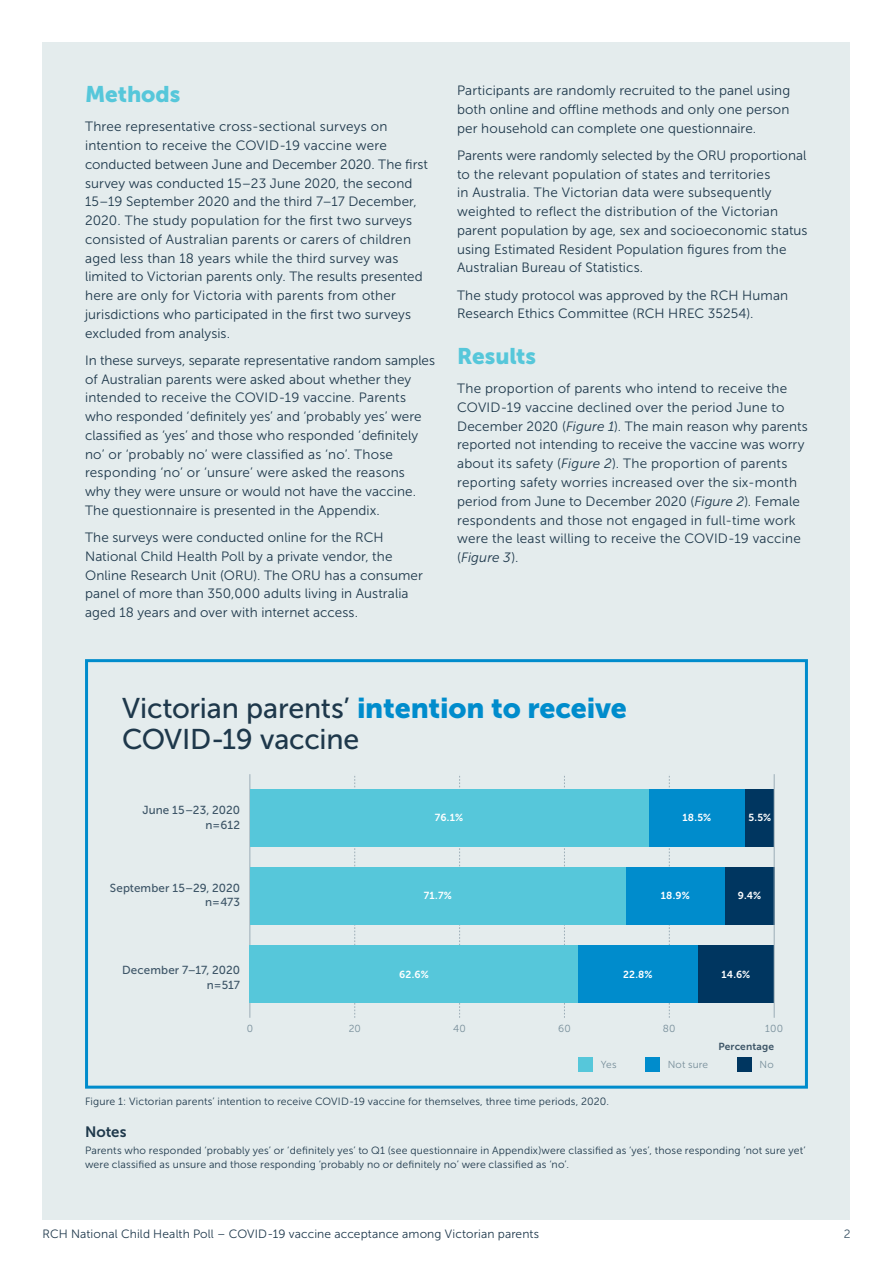
<style>
.page{position:relative;width:893px;height:1263px;background:#fff}
.page>*{position:absolute;margin:0;border:0;box-sizing:border-box;transform-origin:0 0}
.t1{font:28.5px "Museo Sans 900";letter-spacing:-.01em;color:#008ccc}
.t2{font:28.5px "Museo Sans 500";letter-spacing:-.01em;color:#1e384b}
.t3{font:22.5px "Museo Sans 900";letter-spacing:-.005em;color:#56c7da}
.t4{font:15px "Museo Sans 700";color:#1e384b}
.t5{font:13.5px/18.8px "Museo Sans 300";letter-spacing:.01em;color:#1e384b}
.t6{font:12px "Museo Sans 300";letter-spacing:.01em;color:#1e384b}
.t7{font:12px "Museo Sans 300";color:#3d5567}
.t8{font:11.7px/14.5px "Museo Sans 500";letter-spacing:.01em;color:#3d5567;text-align:right}
.t9{font:10.5px/13.5px "Museo Sans 300";letter-spacing:.015em;color:#1e384b}
.t10{font:10.2px "Museo Sans 700";letter-spacing:.015em;color:#fff}
.t11{font:10.2px "Museo Sans 300";letter-spacing:.015em;color:#768d99}
.t12{font:10.2px "Museo Sans 700";letter-spacing:.015em;color:#3d5567}
.s1{font-style:italic}
.s2{font-family:"Museo Sans 500";color:#1e384b}
</style>
<div class="page">
<div style="left:43px;top:43px;width:807px;height:1177px;background:#e4eced"></div>
<div style="left:85px;top:659px;width:723px;height:430px;border:3px solid #008ccc"></div>
<svg style="left:669px;top:776px;width:1px;height:242px"></svg>
<svg style="left:564px;top:776px;width:1px;height:242px"></svg>
<svg style="left:459px;top:776px;width:1px;height:242px"></svg>
<svg style="left:354px;top:776px;width:1px;height:242px"></svg>
<div style="left:578px;top:1058px;width:14px;height:14px;background:#56c7da"></div>
<div style="left:645px;top:1058px;width:14px;height:14px;background:#008ccc"></div>
<div style="left:737px;top:1058px;width:14px;height:14px;background:#003660"></div>
<hr style="left:249px;top:774px;width:1px;height:244px;background:#9cadb7">
<div style="left:698px;top:945px;width:76px;height:58px;background:#003660"></div>
<div style="left:578px;top:945px;width:120px;height:58px;background:#008ccc"></div>
<div style="left:250px;top:945px;width:328px;height:58px;background:#56c7da"></div>
<div style="left:725px;top:867px;width:49px;height:58px;background:#003660"></div>
<div style="left:626px;top:867px;width:99px;height:58px;background:#008ccc"></div>
<div style="left:250px;top:867px;width:376px;height:58px;background:#56c7da"></div>
<div style="left:745px;top:789px;width:29px;height:57px;background:#003660"></div>
<div style="left:648px;top:789px;width:97px;height:57px;background:#008ccc"></div>
<div style="left:250px;top:789px;width:398px;height:57px;background:#56c7da"></div>
<hr style="left:774px;top:774px;width:1px;height:244px;background:#9cadb7">
<h2 class="t3" style="left:85px;top:81px;width:97px">Methods</h2>
<p class="t5" style="left:85px;top:117px;width:344px">Three representative cross-sectional surveys on intention to receive the COVID-19 vaccine were conducted between June and December 2020. The first survey was conducted 15–23 June 2020, the second 15–19 September 2020 and the third 7–17 December, 2020. The study population for the first two surveys consisted of Australian parents or carers of children aged less than 18 years while the third survey was limited to Victorian parents only. The results presented here are only for Victoria with parents from other jurisdictions who participated in the first two surveys excluded from analysis.</p>
<p class="t5" style="left:85px;top:351px;width:351px">In these surveys, separate representative random samples of Australian parents were asked about whether they intended to receive the COVID-19 vaccine. Parents who responded ‘definitely yes’ and ‘probably yes’ were classified as ‘yes’ and those who responded ‘definitely no’ or ‘probably no’ were classified as ‘no’. Those responding ‘no’ or ‘unsure’ were asked the reasons<br>why they were unsure or would not have the vaccine.<br>The questionnaire is presented in the Appendix.</p>
<p class="t5" style="left:85px;top:528px;width:339px">The surveys were conducted online for the RCH National Child Health Poll by a private vendor, the Online Research Unit (ORU). The ORU has a consumer panel of more than 350,000 adults living in Australia aged 18 years and over with internet access.</p>
<p class="t5" style="left:457px;top:81px;width:335px;text-align:justify">Participants are randomly recruited to the panel using both online and offline methods and only one person per household can complete one questionnaire.</p>
<p class="t5" style="left:457px;top:146px;width:352px">Parents were randomly selected by the ORU proportional to the relevant population of states and territories<br>in Australia. The Victorian data were subsequently weighted to reflect the distribution of the Victorian parent population by age, sex and socioeconomic status using Estimated Resident Population figures from the Australian Bureau of Statistics.</p>
<p class="t5" style="left:457px;top:286px;width:333px">The study protocol was approved by the RCH Human<br>Research Ethics Committee (RCH HREC 35254).</p>
<h2 class="t3" style="left:457px;top:343px;width:81px">Results</h2>
<p class="t5" style="left:457px;top:379px;width:352px">The proportion of parents who intend to receive the COVID-19 vaccine declined over the period June to December 2020 (<span class="s1">Figure 1</span>). The main reason why parents reported not intending to receive the vaccine was worry about its safety (<span class="s1">Figure 2</span>). The proportion of parents reporting safety worries increased over the six-month period from June to December 2020 (<span class="s1">Figure 2</span>). Female respondents and those not engaged in full-time work were the least willing to receive the COVID-19 vaccine (<span class="s1">Figure 3</span>).</p>
<h1 class="t1" style="left:122px;top:691px;width:506px"><span class="s2">Victorian parents’</span> intention to receive</h1>
<h1 class="t2" style="left:122px;top:724px;width:239px">COVID-19 vaccine</h1>
<p class="t8" style="left:142px;top:803px;width:99px">June 15–23, 2020 n=612</p>
<p class="t8" style="left:110px;top:880px;width:132px">September 15–29, 2020 n=473</p>
<p class="t10" style="left:435px;top:812px;width:30px">76.1%</p>
<p class="t10" style="left:683px;top:812px;width:30px">18.5%</p>
<p class="t10" style="left:748px;top:812px;width:24px">5.5%</p>
<p class="t10" style="left:424px;top:890px;width:30px">71.7%</p>
<p class="t10" style="left:661px;top:890px;width:31px">18.9%</p>
<p class="t10" style="left:738px;top:890px;width:25px">9.4%</p>
<p class="t8" style="left:122px;top:963px;width:119px">December 7–17, 2020 n=517</p>
<p class="t10" style="left:399px;top:968px;width:31px">62.6%</p>
<p class="t10" style="left:623px;top:968px;width:31px">22.8%</p>
<p class="t10" style="left:721px;top:968px;width:30px">14.6%</p>
<p class="t11" style="left:247px;top:1022px;width:8px">0</p>
<p class="t11" style="left:349px;top:1022px;width:14px">20</p>
<p class="t11" style="left:453px;top:1022px;width:14px">40</p>
<p class="t11" style="left:558px;top:1022px;width:14px">60</p>
<p class="t11" style="left:663px;top:1022px;width:14px">80</p>
<p class="t11" style="left:765px;top:1022px;width:19px">100</p>
<p class="t12" style="left:718px;top:1041px;width:57px">Percentage</p>
<p class="t11" style="left:601px;top:1059px;width:17px">Yes</p>
<p class="t11" style="left:668px;top:1059px;width:42px">Not sure</p>
<p class="t11" style="left:759px;top:1059px;width:16px">No</p>
<p class="t9" style="left:85px;top:1095px;width:525px">Figure 1: Victorian parents’ intention to receive COVID-19 vaccine for themselves, three time periods, 2020.</p>
<p class="t4" style="left:85px;top:1123px;width:43px">Notes</p>
<p class="t9" style="left:85px;top:1144px;width:722px">Parents who responded ‘probably yes’ or ‘definitely yes’ to Q1 (see questionnaire in Appendix)were classified as ‘yes’, those responding ‘not sure yet’ were classified as unsure and those responding ‘probably no or definitely no’ were classified as ‘no’.</p>
<p class="t6" style="left:43px;top:1227px;width:498px">RCH National Child Health Poll – COVID-19 vaccine acceptance among Victorian parents</p>
<p class="t7" style="left:844px;top:1227px;width:8px">2</p>
</div>
